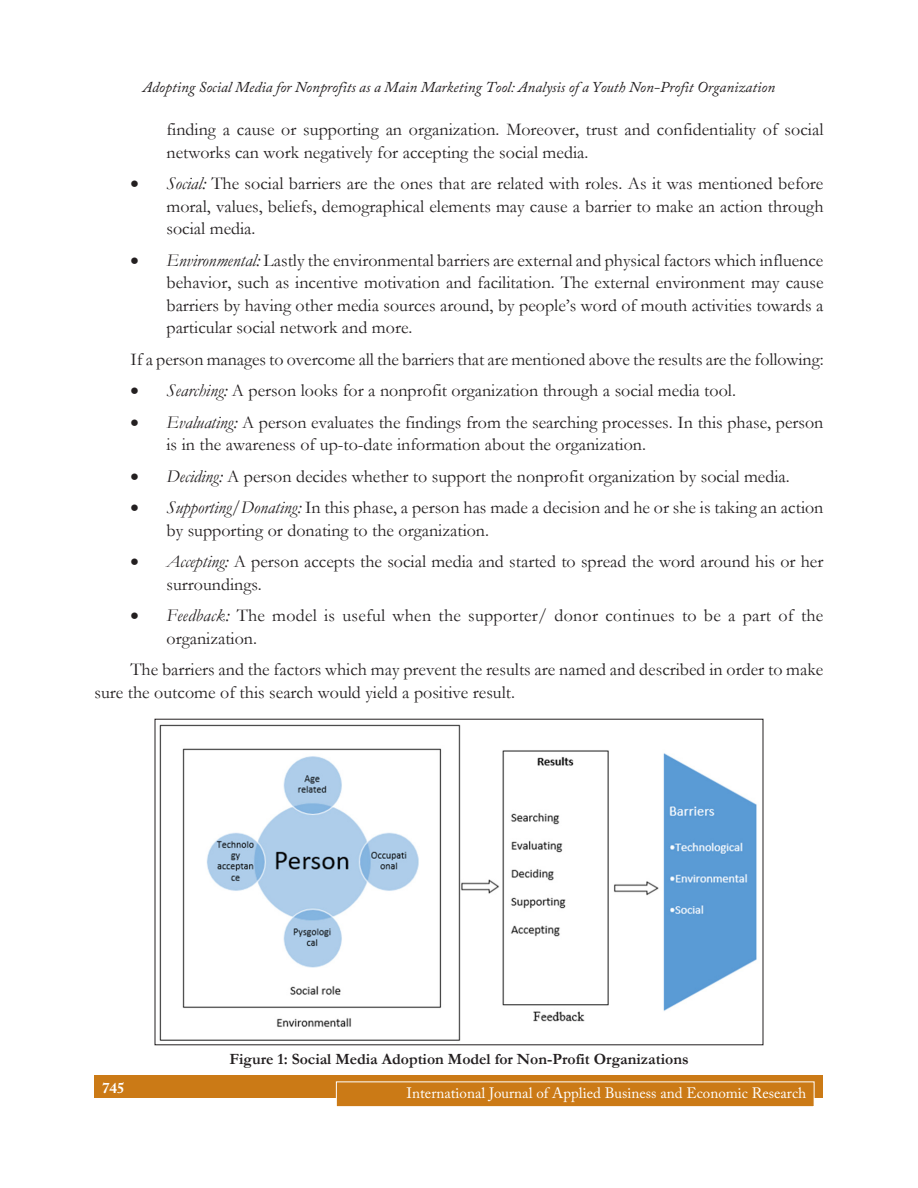
<style>
.page{position:relative;width:918px;height:1188px;background:#fff}
.page>*{position:absolute;margin:0;border:0;box-sizing:border-box;transform-origin:0 0}
.Listing{font:18px/22.5px "Garamond";color:#231f20}
.Body_text{font:18px/22.5px "Garamond";color:#231f20}
.t1{font:700 15.75px "Garamond";color:#231f20}
.t2{font:italic 15px "Adobe Caslon Pro";color:#231f20}
.t3{font:15px "Adobe Caslon Pro";color:#fff}
.t4{font:700 15px "Adobe Caslon Pro";color:#fff}
.s1{font-style:italic}
</style>
<div class="page">
<div style="left:94px;top:1076px;width:730px;height:22px;background:#cb7a16"></div>
<div style="left:336px;top:1082px;width:478px;height:25px;background:#cb7a16"></div>
<div style="left:336px;top:1082px;width:478px;height:25px;border:1px solid #fff"></div>
<img style="left:159px;top:724px;width:598px;height:317px">
<p class="t2" style="left:143px;top:78px;width:634px">Adopting Social Media for Nonprofits as a Main Marketing Tool: Analysis of a Youth Non-Profit Organization</p>
<p class="Listing" style="left:166px;top:118px;width:658px">finding a cause or supporting an organization. Moreover, trust and confidentiality of social networks can work negatively for accepting the social media.</p>
<p class="Listing" style="left:166px;top:172px;width:659px;text-align:justify"><span class="s1">Social:</span> The social barriers are the ones that are related with roles. As it was mentioned before moral, values, beliefs, demographical elements may cause a barrier to make an action through social media.</p>
<p class="Listing" style="left:166px;top:248px;width:659px;text-align:justify"><span class="s1">Environmental:</span> Lastly the environmental barriers are external and physical factors which influence behavior, such as incentive motivation and facilitation. The external environment may cause barriers by having other media sources around, by people’s word of mouth activities towards a particular social network and more.</p>
<p class="Body_text" style="left:130px;top:347px;width:695px">If a person manages to overcome all the barriers that are mentioned above the results are the following:</p>
<p class="Listing" style="left:166px;top:379px;width:571px"><span class="s1">Searching:</span> A person looks for a nonprofit organization through a social media tool.</p>
<p class="Listing" style="left:166px;top:410px;width:658px"><span class="s1">Evaluating:</span> A person evaluates the findings from the searching processes. In this phase, person is in the awareness of up-to-date information about the organization.</p>
<p class="Listing" style="left:166px;top:464px;width:625px"><span class="s1">Deciding:</span> A person decides whether to support the nonprofit organization by social media.</p>
<p class="Listing" style="left:166px;top:496px;width:658px"><span class="s1">Supporting/Donating:</span> In this phase, a person has made a decision and he or she is taking an action by supporting or donating to the organization.</p>
<p class="Listing" style="left:166px;top:550px;width:658px"><span class="s1">Accepting:</span> A person accepts the social media and started to spread the word around his or her surroundings.</p>
<p class="Listing" style="left:166px;top:604px;width:658px"><span class="s1">Feedback:</span> The model is useful when the supporter/ donor continues to be a part of the organization.</p>
<p class="Body_text" style="left:94px;top:658px;width:730px;text-indent:36px">The barriers and the factors which may prevent the results are named and described in order to make sure the outcome of this search would yield a positive result.</p>
<p class="t4" style="left:102px;top:1079px;width:24px">745</p>
<p class="t1" style="left:229px;top:1048px;width:461px">Figure 1: Social Media Adoption Model for Non-Profit Organizations</p>
<p class="t3" style="left:407px;top:1084px;width:401px">International Journal of Applied Business and Economic Research</p>
</div>
